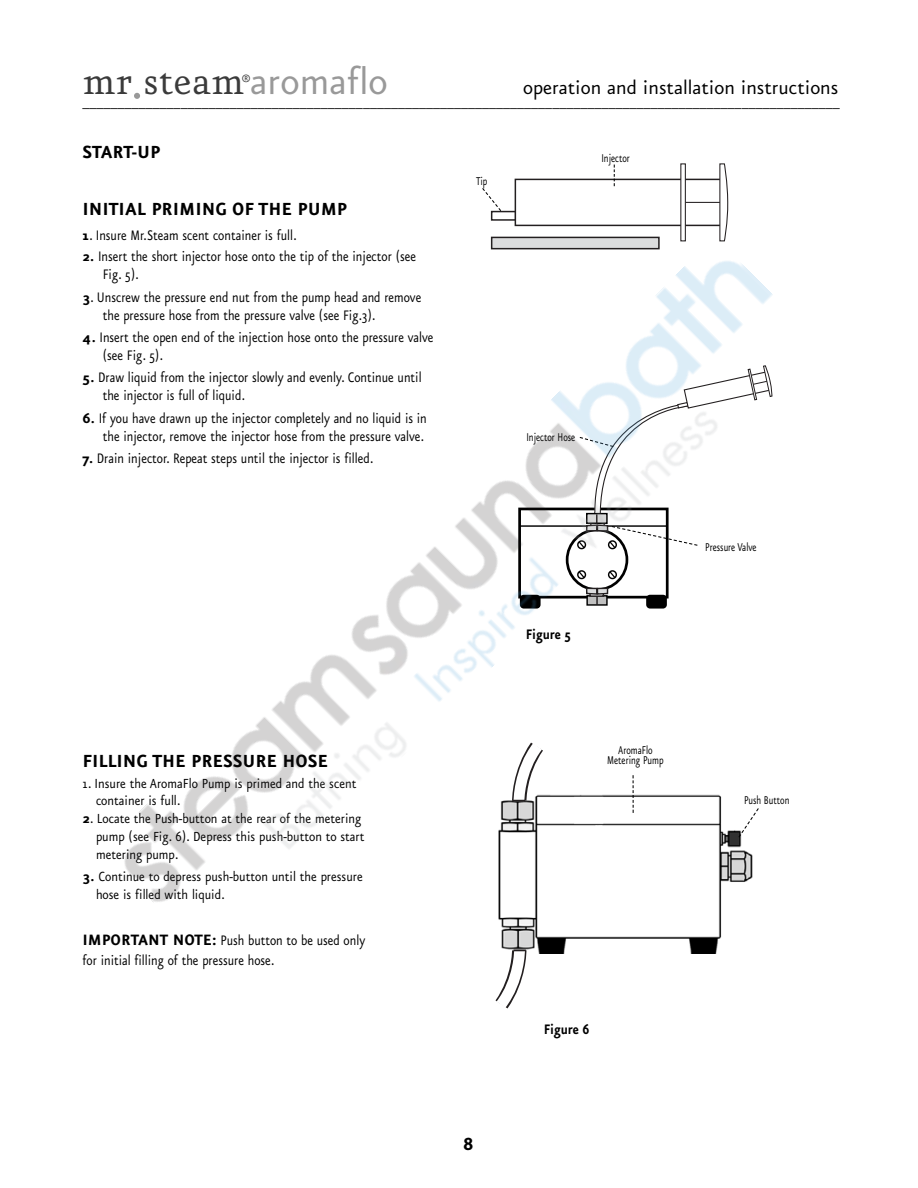
<style>
.page{position:relative;width:918px;height:1188px;background:#fff}
.page>*{position:absolute;margin:0;border:0;box-sizing:border-box;transform-origin:0 0}
.t1{font:43.5px "Eureka Sans";color:#999}
.t2{font:22.5px "Eureka Sans";color:#000}
.t3{font:700 21px "Eureka Sans";color:#000}
.t4{font:300 18.75px "Eureka Sans";color:#333}
.t5{font:16.5px/18px "Eureka Sans";color:#000;scale:.85 1}
.t6{font:700 16.5px "Eureka Sans";color:#000;scale:.85 1}
.t7{font:15.75px/18px "Eureka Sans";color:#000;scale:.9 1}
.t8{font:13.5px/10.5px "Eureka Sans";color:#000;text-align:center;scale:.75 1}
.s1{font-family:"Eureka";color:#3b3b3b}
.s2{font-family:"Eureka";font-size:52.5px}
.s3{font-weight:700}
.s4{font-weight:700;font-size:16.5px}
.s5{font-weight:700;font-size:18px}
</style>
<div class="page">
<svg style="left:495px;top:951px;width:32px;height:58px"></svg>
<div style="left:491px;top:211px;width:25px;height:10px;background:#fff;border:2px solid #231f20"></div>
<div style="left:515px;top:179px;width:209px;height:47px;background:#fff;border:2px solid #231f20"></div>
<svg style="left:680px;top:163px;width:6px;height:74px"></svg>
<svg style="left:719px;top:163px;width:10px;height:74px"></svg>
<hr style="left:686px;top:202px;width:34px;height:1px;background:#231f20">
<svg style="left:482px;top:188px;width:21px;height:24px"></svg>
<svg style="left:614px;top:165px;width:1px;height:21px"></svg>
<img style="left:124px;top:237px;width:649px;height:714px">
<h1 class="t1" style="left:82px;top:63px;width:307px"><span class="s1">mr</span><span class="s2">.</span><span class="s1">steam</span>aromaflo</h1>
<p class="t4" style="left:242px;top:70px;width:10px">®</p>
<h2 class="t2" style="left:523px;top:78px;width:317px">operation and installation instructions</h2>
<p class="t5" style="left:82px;top:95px;width:892px">____________________________________________________________________________________________________________</p>
<p class="t3" style="left:82px;top:143px;width:79px">START-UP</p>
<p class="t3" style="left:82px;top:200px;width:266px">INITIAL PRIMING OF THE PUMP</p>
<p class="t5" style="left:82px;top:227px;width:254px"><span class="s3">1</span>. Insure Mr.Steam scent container is full.</p>
<p class="t5" style="left:103px;top:249px;width:370px;text-indent:-20px"><span class="s3">2.</span> Insert the short injector hose onto the tip of the injector (see<br>Fig. 5).</p>
<p class="t5" style="left:103px;top:289px;width:376px;text-indent:-20px"><span class="s3">3</span>. Unscrew the pressure end nut from the pump head and remove the pressure hose from the pressure valve (see Fig.3).</p>
<p class="t5" style="left:103px;top:329px;width:391px;text-indent:-20px"><span class="s3">4.</span> Insert the open end of the injection hose onto the pressure valve (see Fig. 5).</p>
<p class="t5" style="left:103px;top:369px;width:377px;text-indent:-20px"><span class="s3">5.</span> Draw liquid from the injector slowly and evenly. Continue until the injector is full of liquid.</p>
<p class="t5" style="left:83px;top:410px;width:407px;text-align:right"><span class="s3">6.</span> If you have drawn up the injector completely and no liquid is in the injector, remove the injector hose from the pressure valve.</p>
<p class="t5" style="left:83px;top:450px;width:344px"><span class="s3">7.</span> Drain injector. Repeat steps until the injector is filled.</p>
<p class="t8" style="left:476px;top:177px;width:17px">Tip</p>
<p class="t8" style="left:601px;top:154px;width:40px">Injector</p>
<p class="t8" style="left:526px;top:433px;width:67px">Injector Hose</p>
<p class="t3" style="left:82px;top:752px;width:247px">FILLING THE PRESSURE HOSE</p>
<p class="t7" style="left:96px;top:775px;width:291px;line-height:17.2px;text-indent:-13px">1. Insure the AromaFlo Pump is primed and the scent container is full.</p>
<p class="t7" style="left:96px;top:810px;width:300px;text-indent:-13px"><span class="s4">2</span>. Locate the Push-button at the rear of the metering pump (see Fig. 6). Depress this push-button to start metering pump.</p>
<p class="t7" style="left:96px;top:868px;width:298px;text-indent:-13px"><span class="s4">3.</span> Continue to depress push-button until the pressure hose is filled with liquid.</p>
<p class="t5" style="left:82px;top:932px;width:334px;line-height:19.5px"><span class="s5">IMPORTANT NOTE:</span> Push button to be used only for initial filling of the pressure hose.</p>
<p class="t6" style="left:526px;top:627px;width:55px">Figure 5</p>
<p class="t8" style="left:607px;top:745px;width:77px">AromaFlo<br>Metering Pump</p>
<p class="t3" style="left:463px;top:1135px;width:12px">8</p>
<p class="t6" style="left:544px;top:1022px;width:55px">Figure 6</p>
<p class="t8" style="left:705px;top:543px;width:70px">Pressure Valve</p>
<p class="t8" style="left:744px;top:795px;width:62px">Push Button</p>
</div>
